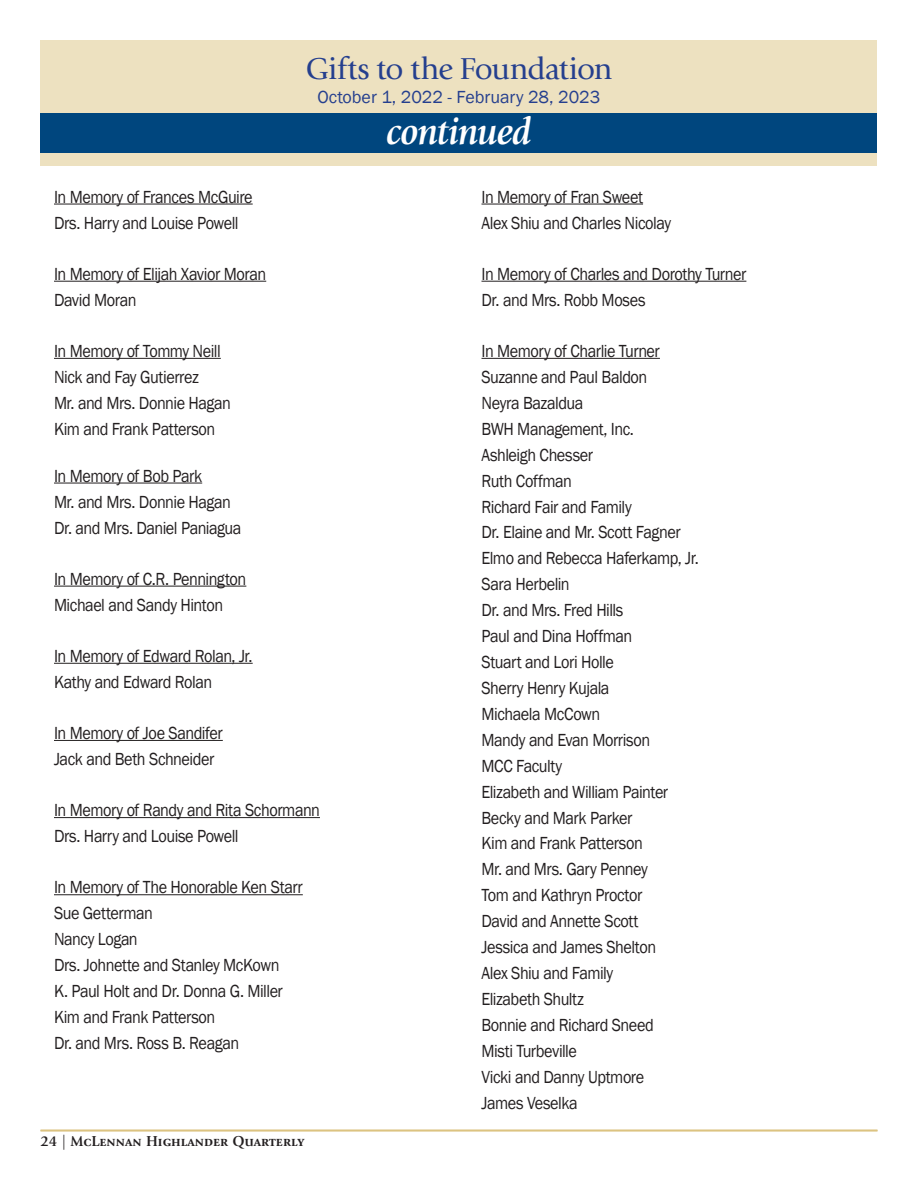
<style>
.page{position:relative;width:918px;height:1188px;background:#fff}
.page>*{position:absolute;margin:0;border:0;box-sizing:border-box;transform-origin:0 0}
.San_Serif_Body_Copy{font:italic 700 39px "Giovanni Std";letter-spacing:-.025em;color:#fff;scale:.95 1}
.t1{font:31.5px "Giovanni Std";letter-spacing:-.02em;color:#253f8e}
.Names_of_Donors{font:18px "Franklin Gothic";letter-spacing:-.03em;color:#231f20;scale:.9 1}
.t2{font:18px "Franklin Gothic";color:#253f8e}
.t3{font:700 15px "Giovanni Std";color:#231f20}
</style>
<div class="page">
<hr style="left:40px;top:1131px;width:838px;height:1px;background:#dcc381">
<hr style="left:40px;top:1130px;width:838px;height:1px;background:#dcc381">
<div style="left:40px;top:40px;width:838px;height:126px;background:#ede1c0"></div>
<div style="left:40px;top:113px;width:838px;height:40px;background:#00467e"></div>
<hr style="left:54px;top:204px;width:199px;height:1px;background:#231f20">
<hr style="left:54px;top:281px;width:212px;height:1px;background:#231f20">
<hr style="left:54px;top:358px;width:167px;height:1px;background:#231f20">
<hr style="left:54px;top:483px;width:148px;height:1px;background:#231f20">
<hr style="left:54px;top:586px;width:192px;height:1px;background:#231f20">
<hr style="left:54px;top:663px;width:199px;height:1px;background:#231f20">
<hr style="left:54px;top:740px;width:169px;height:1px;background:#231f20">
<hr style="left:54px;top:817px;width:266px;height:1px;background:#231f20">
<hr style="left:54px;top:894px;width:249px;height:1px;background:#231f20">
<hr style="left:482px;top:204px;width:161px;height:1px;background:#231f20">
<hr style="left:482px;top:281px;width:264px;height:1px;background:#231f20">
<hr style="left:482px;top:358px;width:178px;height:1px;background:#231f20">
<p class="t1" style="left:305px;top:51px;width:309px">Gifts to the Foundation</p>
<p class="t2" style="left:318px;top:86px;width:284px">October 1, 2022 - February 28, 2023</p>
<p class="San_Serif_Body_Copy" style="left:387px;top:110px;width:154px">continued</p>
<p class="Names_of_Donors" style="left:54px;top:186px;width:222px">In Memory of Frances McGuire</p>
<p class="Names_of_Donors" style="left:54px;top:211px;width:207px">Drs. Harry and Louise Powell</p>
<p class="Names_of_Donors" style="left:54px;top:263px;width:237px">In Memory of Elijah Xavior Moran</p>
<p class="Names_of_Donors" style="left:54px;top:289px;width:93px">David Moran</p>
<p class="Names_of_Donors" style="left:54px;top:340px;width:187px">In Memory of Tommy Neill</p>
<p class="Names_of_Donors" style="left:54px;top:366px;width:162px">Nick and Fay Gutierrez</p>
<p class="Names_of_Donors" style="left:54px;top:392px;width:198px">Mr. and Mrs. Donnie Hagan</p>
<p class="Names_of_Donors" style="left:54px;top:418px;width:181px">Kim and Frank Patterson</p>
<p class="Names_of_Donors" style="left:54px;top:465px;width:166px">In Memory of Bob Park</p>
<p class="Names_of_Donors" style="left:54px;top:490px;width:198px">Mr. and Mrs. Donnie Hagan</p>
<p class="Names_of_Donors" style="left:54px;top:516px;width:210px">Dr. and Mrs. Daniel Paniagua</p>
<p class="Names_of_Donors" style="left:54px;top:568px;width:215px">In Memory of C.R. Pennington</p>
<p class="Names_of_Donors" style="left:54px;top:594px;width:190px">Michael and Sandy Hinton</p>
<p class="Names_of_Donors" style="left:54px;top:645px;width:222px">In Memory of Edward Rolan, Jr.</p>
<p class="Names_of_Donors" style="left:54px;top:671px;width:177px">Kathy and Edward Rolan</p>
<p class="Names_of_Donors" style="left:54px;top:722px;width:189px">In Memory of Joe Sandifer</p>
<p class="Names_of_Donors" style="left:54px;top:748px;width:180px">Jack and Beth Schneider</p>
<p class="Names_of_Donors" style="left:54px;top:799px;width:297px">In Memory of Randy and Rita Schormann</p>
<p class="Names_of_Donors" style="left:54px;top:825px;width:207px">Drs. Harry and Louise Powell</p>
<p class="Names_of_Donors" style="left:54px;top:876px;width:278px">In Memory of The Honorable Ken Starr</p>
<p class="Names_of_Donors" style="left:54px;top:902px;width:111px">Sue Getterman</p>
<p class="Names_of_Donors" style="left:54px;top:928px;width:95px">Nancy Logan</p>
<p class="Names_of_Donors" style="left:54px;top:954px;width:252px">Drs. Johnette and Stanley McKown</p>
<p class="Names_of_Donors" style="left:54px;top:980px;width:256px">K. Paul Holt and Dr. Donna G. Miller</p>
<p class="Names_of_Donors" style="left:54px;top:1006px;width:181px">Kim and Frank Patterson</p>
<p class="Names_of_Donors" style="left:54px;top:1032px;width:207px">Dr. and Mrs. Ross B. Reagan</p>
<p class="t3" style="left:40px;top:1132px;width:266px">24 | McLennan Highlander Quarterly</p>
<p class="Names_of_Donors" style="left:482px;top:186px;width:181px">In Memory of Fran Sweet</p>
<p class="Names_of_Donors" style="left:482px;top:211px;width:212px">Alex Shiu and Charles Nicolay</p>
<p class="Names_of_Donors" style="left:482px;top:263px;width:296px">In Memory of Charles and Dorothy Turner</p>
<p class="Names_of_Donors" style="left:482px;top:289px;width:184px">Dr. and Mrs. Robb Moses</p>
<p class="Names_of_Donors" style="left:482px;top:340px;width:200px">In Memory of Charlie Turner</p>
<p class="Names_of_Donors" style="left:482px;top:366px;width:186px">Suzanne and Paul Baldon</p>
<p class="Names_of_Donors" style="left:482px;top:392px;width:115px">Neyra Bazaldua</p>
<p class="Names_of_Donors" style="left:482px;top:418px;width:171px">BWH Management, Inc.</p>
<p class="Names_of_Donors" style="left:482px;top:444px;width:126px">Ashleigh Chesser</p>
<p class="Names_of_Donors" style="left:482px;top:469px;width:102px">Ruth Coffman</p>
<p class="Names_of_Donors" style="left:482px;top:495px;width:168px">Richard Fair and Family</p>
<p class="Names_of_Donors" style="left:482px;top:521px;width:223px">Dr. Elaine and Mr. Scott Fagner</p>
<p class="Names_of_Donors" style="left:482px;top:547px;width:243px">Elmo and Rebecca Haferkamp, Jr.</p>
<p class="Names_of_Donors" style="left:482px;top:573px;width:100px">Sara Herbelin</p>
<p class="Names_of_Donors" style="left:482px;top:599px;width:159px">Dr. and Mrs. Fred Hills</p>
<p class="Names_of_Donors" style="left:482px;top:625px;width:169px">Paul and Dina Hoffman</p>
<p class="Names_of_Donors" style="left:482px;top:651px;width:149px">Stuart and Lori Holle</p>
<p class="Names_of_Donors" style="left:482px;top:677px;width:144px">Sherry Henry Kujala</p>
<p class="Names_of_Donors" style="left:482px;top:703px;width:133px">Michaela McCown</p>
<p class="Names_of_Donors" style="left:482px;top:729px;width:189px">Mandy and Evan Morrison</p>
<p class="Names_of_Donors" style="left:482px;top:755px;width:91px">MCC Faculty</p>
<p class="Names_of_Donors" style="left:482px;top:780px;width:209px">Elizabeth and William Painter</p>
<p class="Names_of_Donors" style="left:482px;top:806px;width:169px">Becky and Mark Parker</p>
<p class="Names_of_Donors" style="left:482px;top:832px;width:181px">Kim and Frank Patterson</p>
<p class="Names_of_Donors" style="left:482px;top:858px;width:186px">Mr. and Mrs. Gary Penney</p>
<p class="Names_of_Donors" style="left:482px;top:884px;width:180px">Tom and Kathryn Proctor</p>
<p class="Names_of_Donors" style="left:482px;top:910px;width:176px">David and Annette Scott</p>
<p class="Names_of_Donors" style="left:482px;top:936px;width:196px">Jessica and James Shelton</p>
<p class="Names_of_Donors" style="left:482px;top:962px;width:148px">Alex Shiu and Family</p>
<p class="Names_of_Donors" style="left:482px;top:988px;width:116px">Elizabeth Shultz</p>
<p class="Names_of_Donors" style="left:482px;top:1014px;width:193px">Bonnie and Richard Sneed</p>
<p class="Names_of_Donors" style="left:482px;top:1040px;width:108px">Misti Turbeville</p>
<p class="Names_of_Donors" style="left:482px;top:1066px;width:182px">Vicki and Danny Uptmore</p>
<p class="Names_of_Donors" style="left:482px;top:1092px;width:108px">James Veselka</p>
</div>
